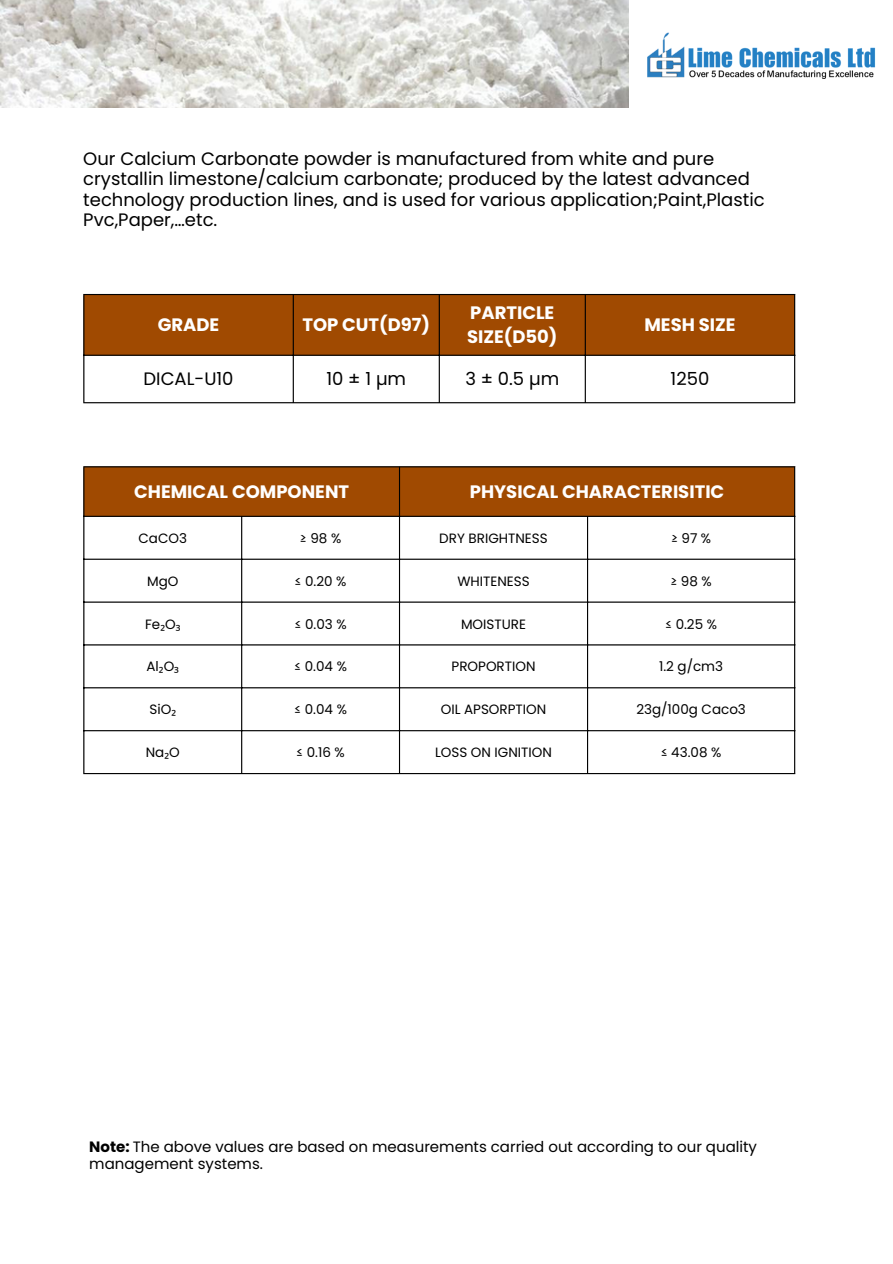
<style>
.page{position:relative;width:893px;height:1264px;background:#fff}
.page>*{position:absolute;margin:0;border:0;box-sizing:border-box;transform-origin:0 0}
.t1{font:18px/20.2px "Poppins";color:#000}
.t2{font:700 18px/24.8px "Poppins";color:#fff}
.t3{font:15px/16.8px "Poppins";color:#000}
.t4{font:13.5px "Poppins";color:#000}
.s1{font-family:"Noto Sans"}
.s2{font-weight:700}
</style>
<div class="page">
<img style="left:0;top:0;width:628px;height:108px">
<img style="left:647px;top:32px;width:229px;height:47px">
<div style="left:84px;top:295px;width:710px;height:60px;background:#a04a01"></div>
<hr style="left:83px;top:295px;width:1px;height:107px;background:#000">
<hr style="left:293px;top:295px;width:1px;height:107px;background:#000">
<hr style="left:438px;top:295px;width:2px;height:107px;background:#000">
<hr style="left:584px;top:295px;width:1px;height:107px;background:#000">
<hr style="left:794px;top:295px;width:1px;height:107px;background:#000">
<hr style="left:83px;top:294px;width:712px;height:1px;background:#000">
<hr style="left:83px;top:355px;width:712px;height:1px;background:#000">
<hr style="left:83px;top:402px;width:712px;height:1px;background:#000">
<div style="left:84px;top:467px;width:710px;height:49px;background:#a04a01"></div>
<hr style="left:83px;top:467px;width:1px;height:306px;background:#000">
<hr style="left:241px;top:517px;width:1px;height:256px;background:#000">
<hr style="left:399px;top:467px;width:1px;height:306px;background:#000">
<hr style="left:587px;top:517px;width:1px;height:256px;background:#000">
<hr style="left:794px;top:467px;width:1px;height:306px;background:#000">
<hr style="left:83px;top:466px;width:712px;height:1px;background:#000">
<hr style="left:83px;top:516px;width:712px;height:1px;background:#000">
<hr style="left:83px;top:558px;width:712px;height:1px;background:#000">
<hr style="left:83px;top:601px;width:712px;height:1px;background:#000">
<hr style="left:83px;top:644px;width:712px;height:1px;background:#000">
<hr style="left:83px;top:687px;width:712px;height:1px;background:#000">
<hr style="left:83px;top:730px;width:712px;height:1px;background:#000">
<hr style="left:83px;top:773px;width:712px;height:1px;background:#000">
<p class="t1" style="left:83px;top:149px;width:682px">Our Calcium Carbonate powder is manufactured from white and pure crystallin limestone/calcium carbonate; produced by the latest advanced technology production lines, and is used for various application;Paint,Plastic Pvc,Paper,…etc.</p>
<p class="t2" style="left:158px;top:312px;width:63px">GRADE</p>
<p class="t2" style="left:302px;top:312px;width:129px">TOP CUT(D97)</p>
<p class="t2" style="left:467px;top:300px;width:92px">PARTICLE<br>SIZE(D50)</p>
<p class="t2" style="left:644px;top:312px;width:93px">MESH SIZE</p>
<p class="t1" style="left:143px;top:368px;width:92px">DICAL-U10</p>
<p class="t1" style="left:326px;top:368px;width:81px">10±1µm</p>
<p class="t1" style="left:465px;top:368px;width:95px">3 ± 0.5 µm</p>
<p class="t1" style="left:670px;top:368px;width:40px">1250</p>
<p class="t2" style="left:134px;top:479px;width:216px">CHEMICAL COMPONENT</p>
<p class="t2" style="left:470px;top:479px;width:256px">PHYSICAL CHARACTERISITIC</p>
<p class="t4" style="left:138px;top:528px;width:50px">CaCO3</p>
<p class="t4" style="left:300px;top:528px;width:43px">≥98%</p>
<p class="t4" style="left:439px;top:528px;width:110px">DRY BRIGHTNESS</p>
<p class="t4" style="left:671px;top:528px;width:42px">≥97%</p>
<p class="t4" style="left:147px;top:571px;width:33px">MgO</p>
<p class="t4" style="left:294px;top:571px;width:53px">≤ 0.20 %</p>
<p class="t4" style="left:457px;top:571px;width:74px">WHITENESS</p>
<p class="t4" style="left:670px;top:571px;width:43px">≥98%</p>
<p class="t4" style="left:145px;top:614px;width:37px">Fe<span class="s1">₂</span>O<span class="s1">₃</span></p>
<p class="t4" style="left:294px;top:614px;width:54px">≤ 0.03 %</p>
<p class="t4" style="left:461px;top:614px;width:66px">MOISTURE</p>
<p class="t4" style="left:665px;top:614px;width:53px">≤ 0.25 %</p>
<p class="t4" style="left:146px;top:657px;width:34px">Al<span class="s1">₂</span>O<span class="s1">₃</span></p>
<p class="t4" style="left:294px;top:657px;width:54px">≤ 0.04 %</p>
<p class="t4" style="left:451px;top:657px;width:85px">PROPORTION</p>
<p class="t4" style="left:659px;top:657px;width:66px">1.2 g/cm3</p>
<p class="t4" style="left:149px;top:700px;width:28px">SiO<span class="s1">₂</span></p>
<p class="t4" style="left:294px;top:700px;width:54px">≤ 0.04 %</p>
<p class="t4" style="left:440px;top:700px;width:107px">OIL APSORPTION</p>
<p class="t4" style="left:636px;top:700px;width:111px">23g/100g Caco3</p>
<p class="t4" style="left:146px;top:743px;width:35px">Na<span class="s1">₂</span>O</p>
<p class="t4" style="left:296px;top:743px;width:50px">≤ 0.16 %</p>
<p class="t4" style="left:435px;top:743px;width:118px">LOSS ON IGNITION</p>
<p class="t4" style="left:660px;top:743px;width:62px">≤ 43.08 %</p>
<p class="t3" style="left:89px;top:1138px;width:669px"><span class="s2">Note:</span> The above values are based on measurements carried out according to our quality management systems.</p>
</div>
